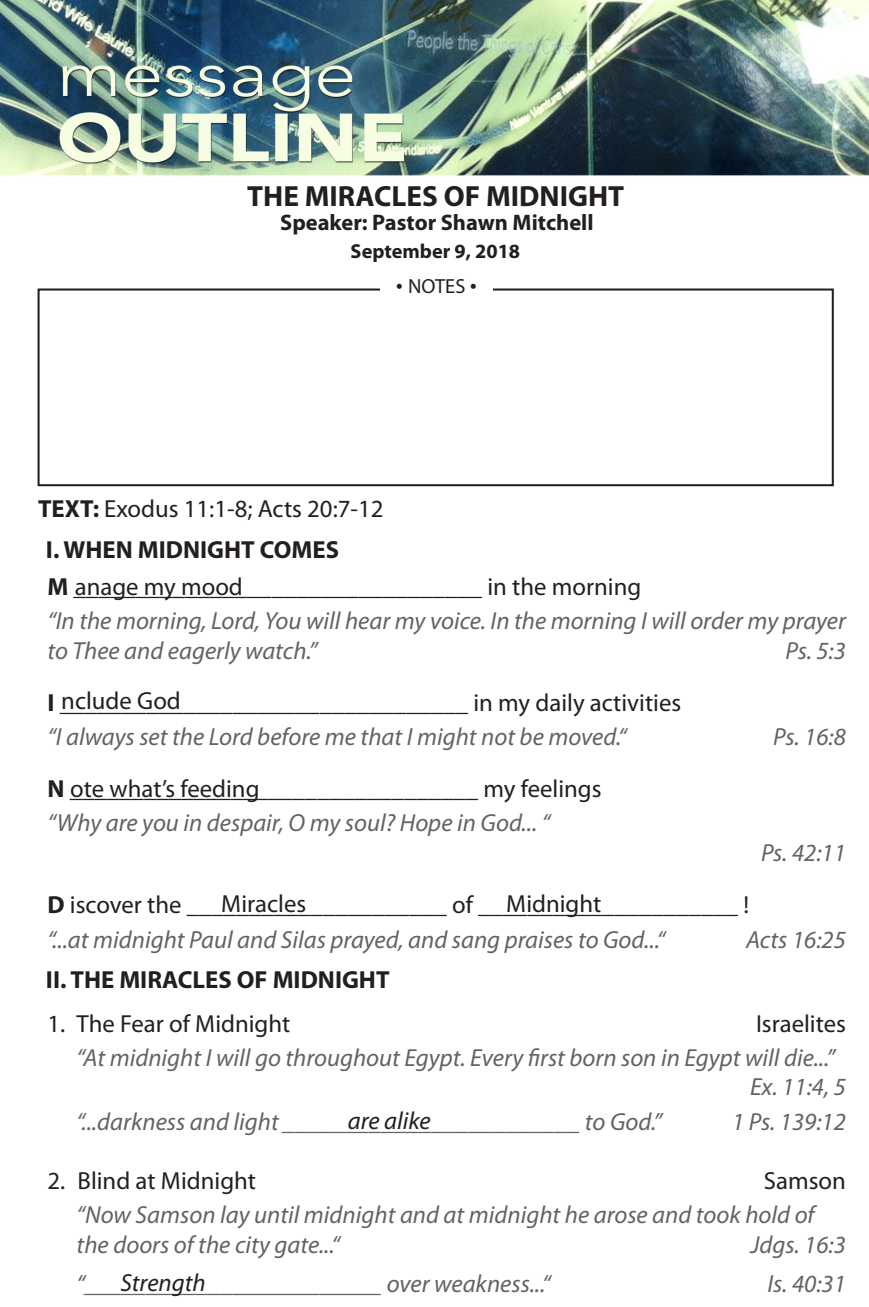
<style>
.page{position:relative;width:869px;height:1307px;background:#fff}
.page>*{position:absolute;margin:0;border:0;box-sizing:border-box;transform-origin:0 0}
.t1{font:700 29.25px "Myriad Pro";color:#231f20}
.t2{font:italic 24.75px/29.7px "Myriad Pro";color:#636366}
.t3{font:24.75px "Myriad Pro";color:#231f20}
.t4{font:700 24.75px "Myriad Pro";color:#231f20}
.t5{font:italic 24.75px "Myriad Pro";color:#231f20}
.t6{font:700 22.5px "Myriad Pro";color:#231f20}
.t7{font:20.47px "Myriad Pro";color:#231f20}
.t8{font:700 20.25px "Myriad Pro";color:#231f20}
.s1{font-family:"Times New Roman"}
.s2{font-weight:700}
</style>
<div class="page">
<img style="left:0;top:0;width:869px;height:487px">
<div style="left:38px;top:288px;width:795px;height:198px;border:2px solid #231f20"></div>
<div style="left:380px;top:278px;width:112px;height:43px;background:#fff"></div>
<p class="t1" style="left:247px;top:177px;width:378px">THE MIRACLES OF MIDNIGHT</p>
<p class="t8" style="left:351px;top:238px;width:171px">September 9, 2018</p>
<p class="t6" style="left:280px;top:208px;width:315px">Speaker: Pastor Shawn Mitchell</p>
<p class="t7" style="left:396px;top:274px;width:83px"><span class="s1">•</span> NOTES <span class="s1">•</span></p>
<p class="t3" style="left:38px;top:493px;width:347px"><span class="s2">TEXT:</span> Exodus 11:1-8; Acts 20:7-12</p>
<p class="t4" style="left:46px;top:533px;width:294px">I. WHEN MIDNIGHT COMES</p>
<p class="t3" style="left:47px;top:571px;width:595px"><span class="s2">M</span> _________________________________ in the morning</p>
<p class="t2" style="left:47px;top:605px;width:800px">“In the morning, Lord, You will hear my voice. In the morning I will order my prayer to Thee and eagerly watch.”</p>
<p class="t3" style="left:75px;top:571px;width:170px">anage my mood</p>
<p class="t2" style="left:785px;top:635px;width:62px">Ps. 5:3</p>
<p class="t3" style="left:61px;top:685px;width:121px">nclude God</p>
<p class="t3" style="left:47px;top:687px;width:635px"><span class="s2">I</span> _________________________________ in my daily activities</p>
<p class="t2" style="left:47px;top:721px;width:581px">“I always set the Lord before me that I might not be moved.“</p>
<p class="t2" style="left:773px;top:721px;width:74px">Ps. 16:8</p>
<p class="t3" style="left:47px;top:773px;width:555px"><span class="s2">N</span> _________________________________ my feelings</p>
<p class="t2" style="left:47px;top:807px;width:504px">“Why are you in despair, O my soul? Hope in God... “</p>
<p class="t2" style="left:761px;top:837px;width:86px">Ps. 42:11</p>
<p class="t3" style="left:47px;top:889px;width:703px"><span class="s2">D</span> iscover the _____________________ of _____________________ !</p>
<p class="t2" style="left:47px;top:924px;width:619px">“...at midnight Paul and Silas prayed, and sang praises to God...“</p>
<p class="t2" style="left:746px;top:924px;width:101px">Acts 16:25</p>
<p class="t3" style="left:70px;top:773px;width:191px">ote what’s feeding</p>
<p class="t3" style="left:221px;top:888px;width:87px">Miracles</p>
<p class="t3" style="left:506px;top:888px;width:97px">Midnight</p>
<p class="t4" style="left:46px;top:963px;width:345px">II. THE MIRACLES OF MIDNIGHT</p>
<p class="t3" style="left:47px;top:1007px;width:244px">1. The Fear of Midnight</p>
<p class="t3" style="left:756px;top:1007px;width:91px">Israelites</p>
<p class="t2" style="left:750px;top:1042px;width:97px;text-indent:-673px">“At midnight I will go throughout Egypt. Every first born son in Egypt will die...”<br>Ex. 11:4, 5</p>
<p class="t2" style="left:77px;top:1106px;width:587px">“...darkness and light ________________________ to God.”</p>
<p class="t2" style="left:732px;top:1106px;width:115px">1 Ps. 139:12</p>
<p class="t3" style="left:47px;top:1165px;width:210px">2. Blind at Midnight</p>
<p class="t3" style="left:764px;top:1165px;width:83px">Samson</p>
<p class="t2" style="left:77px;top:1199px;width:739px">“Now Samson lay until midnight and at midnight he arose and took hold of</p>
<p class="t2" style="left:77px;top:1229px;width:265px">the doors of the city gate...“</p>
<p class="t2" style="left:750px;top:1229px;width:97px">Jdgs. 16:3</p>
<p class="t2" style="left:77px;top:1268px;width:475px">“________________________ over weakness...“</p>
<p class="t2" style="left:767px;top:1268px;width:80px">Is. 40:31</p>
<p class="t5" style="left:348px;top:1105px;width:84px">are alike</p>
<p class="t5" style="left:120px;top:1267px;width:87px">Strength</p>
</div>
